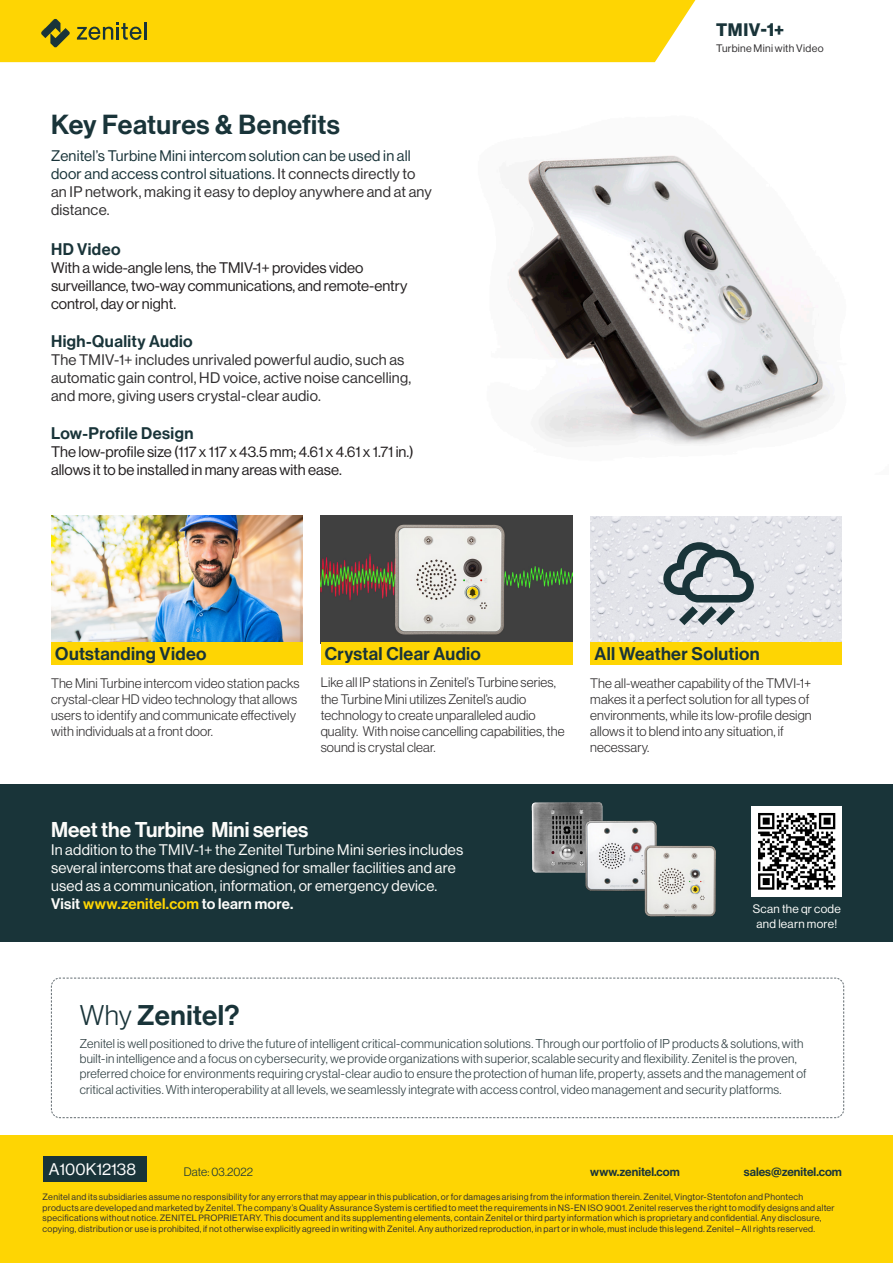
<style>
.page{position:relative;width:893px;height:1263px;background:#fff}
.page>*{position:absolute;margin:0;border:0;box-sizing:border-box;transform-origin:0 0}
.t1{font:27.9px "N Haas Grotesk DS Pro 65 Md";letter-spacing:.015em;color:#193439}
.t2{font:27px "N Haas Grotesk DS Pro 65 Md";letter-spacing:.01em;color:#193439}
.t3{font:21px "N Haas Grotesk DS Pro 65 Md";color:#fcfcfa}
.t4{font:18px "N Haas Grotesk DS Pro 65 Md";letter-spacing:.02em;color:#193439}
.t5{font:17.7px "N Haas Grotesk DS Pro 75 Bd";color:#193439}
.t6{font:16.5px "N Haas Grotesk DS Pro 65 Md";letter-spacing:.025em;color:#193439}
.t7{font:16.5px "N Haas Grotesk DS Pro 55 Rg";color:#fff}
.t8{font:15px/18px "N Haas Grotesk DS Pro 55 Rg";color:#231f20}
.t9{font:15px/18px "N Haas Grotesk DS Pro 55 Rg";letter-spacing:.015em;color:#fcfcfa}
.t10{font:15px/18px "N Haas Grotesk DS Pro 55 Rg";letter-spacing:.015em;color:#193439}
.t11{font:15px/18px "N Haas Grotesk DS Pro 55 Rg";letter-spacing:.015em;color:#312f30}
.t12{font:15px "N Haas Grotesk DS Pro 65 Md";letter-spacing:.02em;color:#fcfcfa}
.t13{font:13.5px/16.2px "N Haas Grotesk DS Pro 45 Lt";letter-spacing:.01em;color:#312f30}
.t14{font:12.6px/15px "N Haas Grotesk DS Pro 45 Lt";letter-spacing:.02em;color:#2e3e41}
.t15{font:12px "N Haas Grotesk DS Pro 65 Md";color:#193439}
.t16{font:12px/14.4px "N Haas Grotesk DS Pro 55 Rg";letter-spacing:.025em;color:#fcfcfa;text-align:center}
.t17{font:12px "N Haas Grotesk DS Pro 45 Lt";letter-spacing:.005em;color:#193439}
.t18{font:10.65px "N Haas Grotesk DS Pro 55 Rg";letter-spacing:.025em;color:#312f30}
.t19{font:9px/10.8px "N Haas Grotesk DS Pro 55 Rg";letter-spacing:.03em;color:#312f30}
.s1{color:#312f30}
.s2{color:#fed503}
.s3{font-family:"N Haas Grotesk DS Pro 45 Lt"}
</style>
<div class="page">
<img style="left:51px;top:516px;width:252px;height:126px">
<img style="left:321px;top:516px;width:251px;height:126px">
<img style="left:590px;top:516px;width:252px;height:126px">
<svg style="left:663px;top:542px;width:91px;height:83px"></svg>
<div style="left:0;top:785px;width:893px;height:157px;background:#193439"></div>
<div style="left:0;top:0;width:695px;height:62px;background:#fed503"></div>
<div style="left:51px;top:642px;width:252px;height:22px;background:#fed503"></div>
<div style="left:321px;top:642px;width:251px;height:22px;background:#fed503"></div>
<div style="left:590px;top:642px;width:252px;height:22px;background:#fed503"></div>
<img style="left:751px;top:806px;width:91px;height:90px">
<div style="left:0;top:1135px;width:893px;height:128px;background:#fed503"></div>
<div style="left:43px;top:1156px;width:103px;height:25px;background:#193439"></div>
<svg style="left:51px;top:977px;width:793px;height:141px"></svg>
<img style="left:531px;top:802px;width:72px;height:71px">
<img style="left:579px;top:814px;width:78px;height:77px">
<img style="left:627px;top:830px;width:89px;height:87px">
<img style="left:517px;top:155px;width:313px;height:289px">
<h2 class="t2" style="left:51px;top:109px;width:290px">Key Features &amp; Benefits</h2>
<h3 class="t10" style="left:51px;top:147px;width:382px">Zenitel’s Turbine Mini intercom solution can be used in all door and access control situations. <span class="s1">It connects directly to an IP network, making it easy to deploy anywhere and at any distance.</span></h3>
<h3 class="t6" style="left:51px;top:240px;width:71px">HD Video</h3>
<h3 class="t8" style="left:51px;top:259px;width:358px">With a wide-angle lens, the TMIV-1+ provides video surveillance, two-way communications, and remote-entry control, day or night.</h3>
<h3 class="t6" style="left:51px;top:331px;width:143px">High-Quality Audio</h3>
<h3 class="t11" style="left:51px;top:351px;width:362px">The TMIV-1+ includes unrivaled powerful audio, such as automatic gain control, HD voice, active noise cancelling, and more, giving users crystal-clear audio.</h3>
<h3 class="t6" style="left:51px;top:423px;width:144px">Low-Profile Design</h3>
<h3 class="t8" style="left:51px;top:442px;width:364px">The low-profile size (117 x 117 x 43.5 mm; 4.61 x 4.61 x 1.71 in.) allows it to be installed in many areas with ease.</h3>
<h3 class="t5" style="left:716px;top:19px;width:70px">TMIV-1+</h3>
<p class="t18" style="left:716px;top:42px;width:109px">Turbine Mini with Video</p>
<h3 class="t4" style="left:55px;top:643px;width:153px">Outstanding Video</h3>
<h3 class="t4" style="left:325px;top:643px;width:158px">Crystal Clear Audio</h3>
<h3 class="t4" style="left:595px;top:643px;width:167px">All Weather Solution</h3>
<h3 class="t13" style="left:321px;top:675px;width:245px">Like all IP stations in Zenitel’s Turbine series, the Turbine Mini utilizes Zenitel’s audio technology to create unparalleled audio quality. With noise cancelling capabilities, the sound is crystal clear.</h3>
<h3 class="t13" style="left:51px;top:675px;width:250px">The Mini Turbine intercom video station packs crystal-clear HD video technology that allows users to identify and communicate effectively with individuals at a front door.</h3>
<h3 class="t13" style="left:590px;top:675px;width:223px">The all-weather capability of the TMVI-1+ makes it a perfect solution for all types of environments, while its low-profile design allows it to blend into any situation, if necessary.</h3>
<h3 class="t3" style="left:51px;top:817px;width:259px">Meet the Turbine Mini series</h3>
<h3 class="t9" style="left:51px;top:841px;width:414px">In addition to the TMIV-1+ the Zenitel Turbine Mini series includes several intercoms that are designed for smaller facilities and are used as a communication, information, or emergency device.</h3>
<h3 class="t12" style="left:51px;top:895px;width:244px">Visit <span class="s2">www.zenitel.com</span> to learn more.</h3>
<h3 class="t16" style="left:753px;top:902px;width:90px">Scan the qr code and learn more!</h3>
<h1 class="t1" style="left:80px;top:999px;width:161px"><span class="s3">Why</span> Zenitel?</h1>
<p class="t14" style="left:80px;top:1036px;width:728px">Zenitel is well positioned to drive the future of intelligent critical-communication solutions. Through our portfolio of IP products &amp; solutions, with built-in intelligence and a focus on cybersecurity, we provide organizations with superior, scalable security and flexibility. Zenitel is the proven, preferred choice for environments requiring crystal-clear audio to ensure the protection of human life, property, assets and the management of critical activities. With interoperability at all levels, we seamlessly integrate with access control, video management and security platforms.</p>
<h3 class="t7" style="left:49px;top:1160px;width:89px">A100K12138</h3>
<h3 class="t17" style="left:184px;top:1165px;width:71px">Date: 03.2022</h3>
<p class="t19" style="left:43px;top:1191px;width:794px">Zenitel and its subsidiaries assume no responsibility for any errors that may appear in this publication, or for damages arising from the information therein. Zenitel, Vingtor-Stentofon and Phontech products are developed and marketed by Zenitel. The company’s Quality Assurance System is certified to meet the requirements in NS-EN ISO 9001. Zenitel reserves the right to modify designs and alter specifications without notice. ZENITEL PROPRIETARY. This document and its supplementing elements, contain Zenitel or third party information which is proprietary and confidential. Any disclosure, copying, distribution or use is prohibited, if not otherwise explicitly agreed in writing with Zenitel. Any authorized reproduction, in part or in whole, must include this legend. Zenitel – All rights reserved.</p>
<h3 class="t15" style="left:590px;top:1165px;width:91px">www.zenitel.com</h3>
<h3 class="t15" style="left:744px;top:1165px;width:100px">sales@zenitel.com</h3>
</div>
